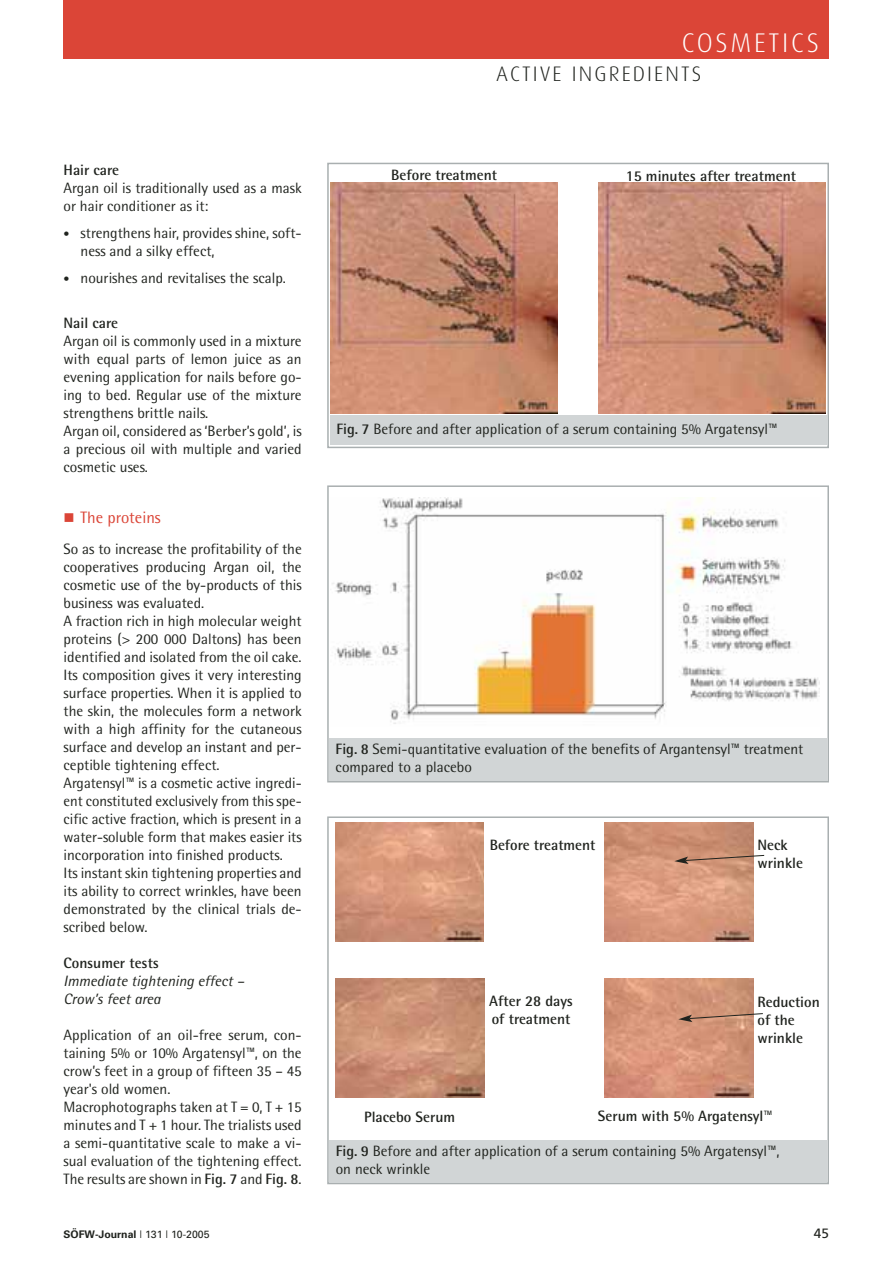
<style>
.page{position:relative;width:893px;height:1263px;background:#fff}
.page>*{position:absolute;margin:0;border:0;box-sizing:border-box;transform-origin:0 0}
.t1{font:300 27px "Dax";letter-spacing:.1em;color:#fff}
.t2{font:300 21px "Dax";letter-spacing:.1em;color:#20231e}
.t3{font:16.5px "Rotis Semi Sans";color:#db4537}
.t4{font:15px/18px "Rotis Semi Sans";color:#20231e}
.t5{font:700 15px/18px "Rotis Semi Sans";color:#20231e}
.t6{font:italic 15px/18px "Rotis Semi Sans";color:#20231e}
.t7{font:13.5px "Frutiger";color:#20231e}
.t8{font:700 10.5px "Univers";color:#20231e}
.s1{font-size:12px}
.s2{font-weight:700}
.s3{font-weight:400}
</style>
<div class="page">
<div style="left:64px;top:0;width:765px;height:59px;background:#db4537"></div>
<div style="left:327px;top:163px;width:502px;height:285px;border:2px solid #a9afb0"></div>
<div style="left:330px;top:416px;width:498px;height:29px;background:#d1d5d6"></div>
<img style="left:598px;top:183px;width:228px;height:230px">
<img style="left:331px;top:183px;width:227px;height:230px">
<img style="left:332px;top:498px;width:487px;height:226px">
<div style="left:327px;top:485px;width:502px;height:297px;border:2px solid #a9afb0"></div>
<div style="left:329px;top:738px;width:498px;height:42px;background:#d1d5d6"></div>
<div style="left:327px;top:816px;width:502px;height:368px;border:2px solid #a9afb0"></div>
<div style="left:329px;top:1140px;width:498px;height:42px;background:#d1d5d6"></div>
<img style="left:335px;top:823px;width:149px;height:119px">
<img style="left:336px;top:979px;width:149px;height:119px">
<img style="left:604px;top:823px;width:149px;height:119px">
<img style="left:604px;top:979px;width:149px;height:119px">
<svg style="left:674px;top:855px;width:91px;height:9px"></svg>
<svg style="left:678px;top:1013px;width:85px;height:9px"></svg>
<p class="t5" style="left:64px;top:162px;width:57px">Hair care</p>
<p class="t4" style="left:64px;top:180px;width:240px">Argan oil is traditionally used as a mask or hair conditioner as it:</p>
<p class="t4" style="left:81px;top:225px;width:223px;text-indent:-17px"><span class="s1">•</span> strengthens hair, provides shine, soft&shy;ness and a silky effect,</p>
<p class="t4" style="left:64px;top:270px;width:224px"><span class="s1">•</span> nourishes and revitalises the scalp.</p>
<p class="t5" style="left:64px;top:315px;width:56px">Nail care</p>
<p class="t4" style="left:64px;top:333px;width:240px">Argan oil is commonly used in a mixture with equal parts of lemon juice as an evening application for nails before go&shy;ing to bed. Regular use of the mixture strengthens brittle nails.<br>Argan oil, considered as ‘Berber’s gold’, is a precious oil with multiple and varied cosmetic uses.</p>
<p class="t3" style="left:81px;top:511px;width:82px">The proteins</p>
<p class="t4" style="left:64px;top:541px;width:240px">So as to increase the profitability of the cooperatives producing Argan oil, the cosmetic use of the by-products of this business was evaluated.<br>A fraction rich in high molecular weight proteins (&gt; 200 000 Daltons) has been identified and isolated from the oil cake.<br>Its composition gives it very interesting surface properties. When it is applied to the skin, the molecules form a network with a high affinity for the cutaneous surface and develop an instant and per&shy;ceptible tightening effect.<br>Argatensyl™ is a cosmetic active ingredi&shy;ent constituted exclusively from this spe&shy;cific active fraction, which is present in a water-soluble form that makes easier its incorporation into finished products.<br>Its instant skin tightening properties and its ability to correct wrinkles, have been demonstrated by the clinical trials de&shy;scribed below.</p>
<p class="t5" style="left:64px;top:955px;width:97px">Consumer tests</p>
<p class="t6" style="left:64px;top:973px;width:182px">Immediate tightening effect –<br>Crow’s feet area</p>
<p class="t4" style="left:64px;top:1027px;width:240px">Application of an oil-free serum, con&shy;taining 5% or 10% Argatensyl™, on the crow’s feet in a group of fifteen 35 – 45 year's old women.<br>Macrophotographs taken at T = 0, T + 15 minutes and T + 1 hour. The trialists used a semi-quantitative scale to make a vi&shy;sual evaluation of the tightening effect.<br>The results are shown in <span class="s2">Fig. 7</span> and <span class="s2">Fig. 8</span>.</p>
<h1 class="t1" style="left:682px;top:29px;width:139px">COSMETICS</h1>
<h2 class="t2" style="left:496px;top:64px;width:207px">ACTIVE INGREDIENTS</h2>
<p class="t5" style="left:391px;top:167px;width:107px">Before treatment</p>
<p class="t5" style="left:626px;top:169px;width:172px">15 minutes after treatment</p>
<p class="t4" style="left:337px;top:421px;width:442px"><span class="s2">Fig. 7</span> Before and after application of a serum containing 5% Argatensyl™</p>
<p class="t4" style="left:336px;top:741px;width:469px"><span class="s2">Fig. 8</span> Semi-quantitative evaluation of the benefits of Argantensyl™ treatment compared to a placebo</p>
<p class="t5" style="left:490px;top:837px;width:107px">Before treatment</p>
<p class="t5" style="left:489px;top:993px;width:85px">After 28 days of treatment</p>
<p class="t5" style="left:757px;top:837px;width:47px">Neck wrinkle</p>
<p class="t5" style="left:757px;top:994px;width:64px">Reduction of the wrinkle</p>
<p class="t5" style="left:364px;top:1109px;width:92px">Placebo Serum</p>
<p class="t5" style="left:598px;top:1108px;width:176px">Serum with 5% Argatensyl™</p>
<p class="t4" style="left:336px;top:1143px;width:445px"><span class="s2">Fig. 9</span> Before and after application of a serum containing 5% Argatensyl™, on neck wrinkle</p>
<p class="t8" style="left:64px;top:1230px;width:148px">SÖFW-Journal <span class="s3">| 131 | 10-2005</span></p>
<p class="t7" style="left:814px;top:1228px;width:17px">45</p>
</div>
